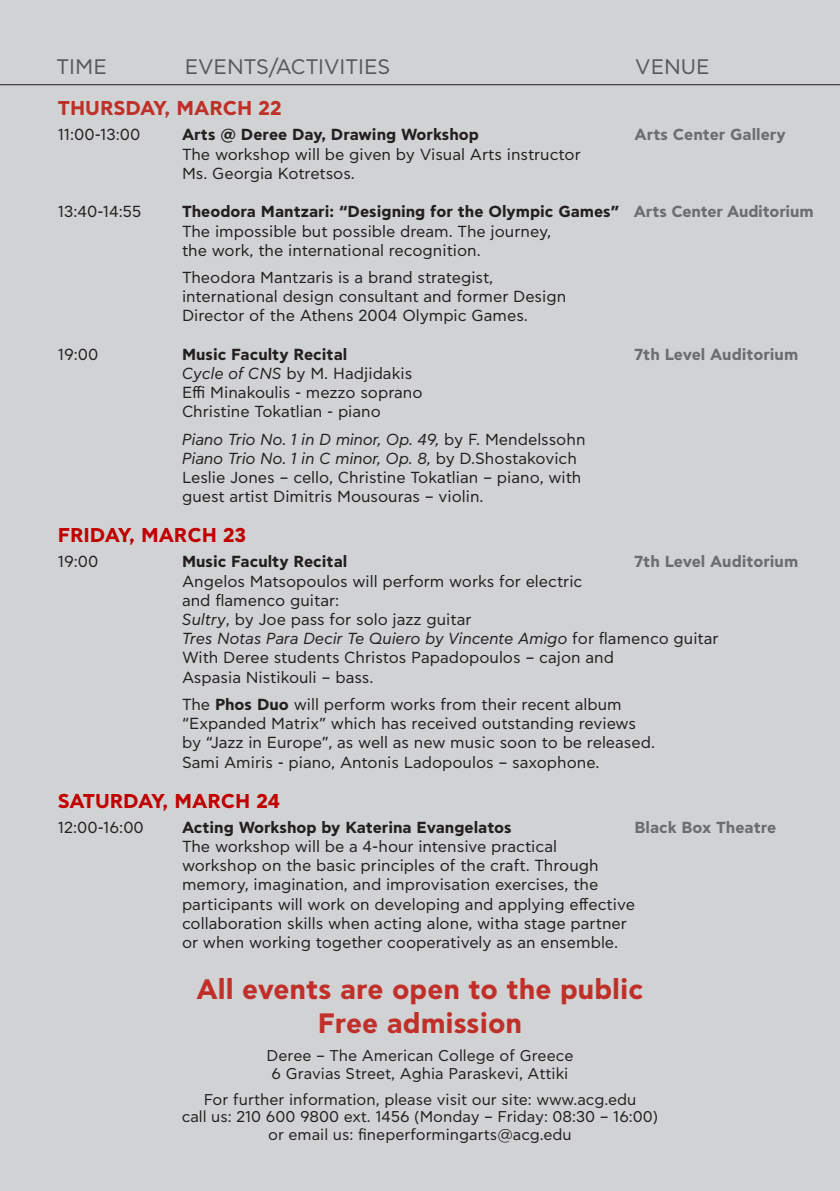
<style>
.page{position:relative;width:840px;height:1191px;background:#fff}
.page>*{position:absolute;margin:0;border:0;box-sizing:border-box;transform-origin:0 0}
.t1{font:700 28px "CF Asty Std";color:#c03029}
.t2{font:21px "CF Asty Std";color:#57585a}
.t3{font:700 20px "CF Asty Std";color:#c00000}
.t4{font:700 20px "CF Asty Std";color:#bf3029}
.t5{font:16px "CF Asty Std";color:#231f20}
.t6{font:700 16px "CF Asty Std";color:#231f20}
.t7{font:italic 16px "CF Asty Std";color:#231f20}
.t8{font:700 16px "CF Asty Std";color:#6c6d70}
.t9{font:15.6px "CF Asty Std";color:#231f20}
.s1{color:#6c6d70}
.s2{font-style:italic}
.s3{font-style:normal}
.s4{font-weight:700}
</style>
<div class="page">
<div style="left:0;top:0;width:839px;height:1191px;background:#d1d2d4"></div>
<hr style="left:0;top:84px;width:839px;height:1px;background:#231f20">
<p class="t2" style="left:57px;top:55px;width:52px">TIME</p>
<p class="t2" style="left:185px;top:55px;width:207px">EVENTS/ACTIVITIES</p>
<p class="t2" style="left:635px;top:55px;width:76px">VENUE</p>
<p class="t4" style="left:58px;top:97px;width:225px">THURSDAY, MARCH 22</p>
<p class="t5" style="left:58px;top:126px;width:84px">11:00-13:00</p>
<p class="t6" style="left:182px;top:125px;width:298px">Arts @ Deree Day, Drawing Workshop</p>
<p class="t8" style="left:634px;top:125px;width:153px">Arts Center Gallery</p>
<p class="t5" style="left:182px;top:145px;width:400px">The workshop will be given by Visual Arts instructor</p>
<p class="t5" style="left:182px;top:164px;width:174px">Ms. Georgia Kotretsos.</p>
<p class="t5" style="left:58px;top:203px;width:85px">13:40-14:55</p>
<p class="t6" style="left:182px;top:202px;width:632px">Theodora Mantzari: “Designing for the Olympic Games” <span class="s1">Arts Center Auditorium</span></p>
<p class="t5" style="left:182px;top:222px;width:370px">The impossible but possible dream. The journey,</p>
<p class="t5" style="left:182px;top:241px;width:300px">the work, the international recognition.</p>
<p class="t5" style="left:182px;top:268px;width:312px">Theodora Mantzaris is a brand strategist,</p>
<p class="t5" style="left:182px;top:288px;width:385px">international design consultant and former Design</p>
<p class="t5" style="left:182px;top:307px;width:347px">Director of the Athens 2004 Olympic Games.</p>
<p class="t5" style="left:58px;top:345px;width:42px">19:00</p>
<p class="t6" style="left:182px;top:345px;width:167px">Music Faculty Recital</p>
<p class="t8" style="left:634px;top:345px;width:165px">7th Level Auditorium</p>
<p class="t5" style="left:182px;top:364px;width:231px"><span class="s2">Cycle of CNS</span> by M. Hadjidakis</p>
<p class="t5" style="left:182px;top:384px;width:242px">Effi Minakoulis - mezzo soprano</p>
<p class="t5" style="left:182px;top:403px;width:200px">Christine Tokatlian - piano</p>
<p class="t7" style="left:182px;top:430px;width:405px">Piano Trio No. 1 in D minor, Op. 49, <span class="s3">by F. Mendelssohn</span></p>
<p class="t7" style="left:182px;top:449px;width:396px">Piano Trio No. 1 in C minor, Op. 8, <span class="s3">by D.Shostakovich</span></p>
<p class="t5" style="left:182px;top:468px;width:401px">Leslie Jones – cello, Christine Tokatlian – piano, with</p>
<p class="t5" style="left:182px;top:488px;width:303px">guest artist Dimitris Mousouras – violin.</p>
<p class="t3" style="left:58px;top:523px;width:190px">FRIDAY, MARCH 23</p>
<p class="t5" style="left:58px;top:553px;width:42px">19:00</p>
<p class="t6" style="left:182px;top:552px;width:167px">Music Faculty Recital</p>
<p class="t8" style="left:634px;top:552px;width:165px">7th Level Auditorium</p>
<p class="t5" style="left:182px;top:572px;width:401px">Angelos Matsopoulos will perform works for electric</p>
<p class="t5" style="left:182px;top:591px;width:159px">and flamenco guitar:</p>
<p class="t5" style="left:182px;top:610px;width:291px"><span class="s2">Sultry</span>, by Joe pass for solo jazz guitar</p>
<p class="t7" style="left:182px;top:630px;width:538px">Tres Notas Para Decir Te Quiero by Vincente Amigo <span class="s3">for flamenco guitar</span></p>
<p class="t5" style="left:182px;top:649px;width:433px">With Deree students Christos Papadopoulos – cajon and</p>
<p class="t5" style="left:182px;top:668px;width:193px">Aspasia Nistikouli – bass.</p>
<p class="t5" style="left:182px;top:695px;width:441px">The <span class="s4">Phos Duo</span> will perform works from their recent album</p>
<p class="t5" style="left:182px;top:714px;width:455px">“Expanded Matrix” which has received outstanding reviews</p>
<p class="t5" style="left:182px;top:734px;width:474px">by “Jazz in Europe”, as well as new music soon to be released.</p>
<p class="t5" style="left:182px;top:753px;width:419px">Sami Amiris - piano, Antonis Ladopoulos – saxophone.</p>
<p class="t3" style="left:58px;top:789px;width:224px">SATURDAY, MARCH 24</p>
<p class="t5" style="left:58px;top:818px;width:87px">12:00-16:00</p>
<p class="t6" style="left:182px;top:817px;width:331px">Acting Workshop by Katerina Evangelatos</p>
<p class="t8" style="left:634px;top:817px;width:143px">Black Box Theatre</p>
<p class="t5" style="left:182px;top:837px;width:376px">The workshop will be a 4-hour intensive practical</p>
<p class="t5" style="left:182px;top:856px;width:418px">workshop on the basic principles of the craft. Through</p>
<p class="t5" style="left:182px;top:876px;width:417px">memory, imagination, and improvisation exercises, the</p>
<p class="t5" style="left:182px;top:895px;width:454px">participants will work on developing and applying effective</p>
<p class="t5" style="left:182px;top:914px;width:446px">collaboration skills when acting alone, witha stage partner</p>
<p class="t5" style="left:182px;top:933px;width:437px">or when working together cooperatively as an ensemble.</p>
<p class="t1" style="left:196px;top:973px;width:448px">All events are open to the public</p>
<p class="t1" style="left:318px;top:1006px;width:205px">Free admission</p>
<p class="t9" style="left:266px;top:1047px;width:308px">Deree – The American College of Greece</p>
<p class="t9" style="left:271px;top:1064px;width:298px">6 Gravias Street, Aghia Paraskevi, Attiki</p>
<p class="t9" style="left:203px;top:1090px;width:434px">For further information, please visit our site: www.acg.edu</p>
<p class="t9" style="left:182px;top:1108px;width:477px">call us: 210 600 9800 ext. 1456 (Monday – Friday: 08:30 – 16:00)</p>
<p class="t9" style="left:268px;top:1125px;width:305px">or email us: fineperformingarts@acg.edu</p>
</div>
